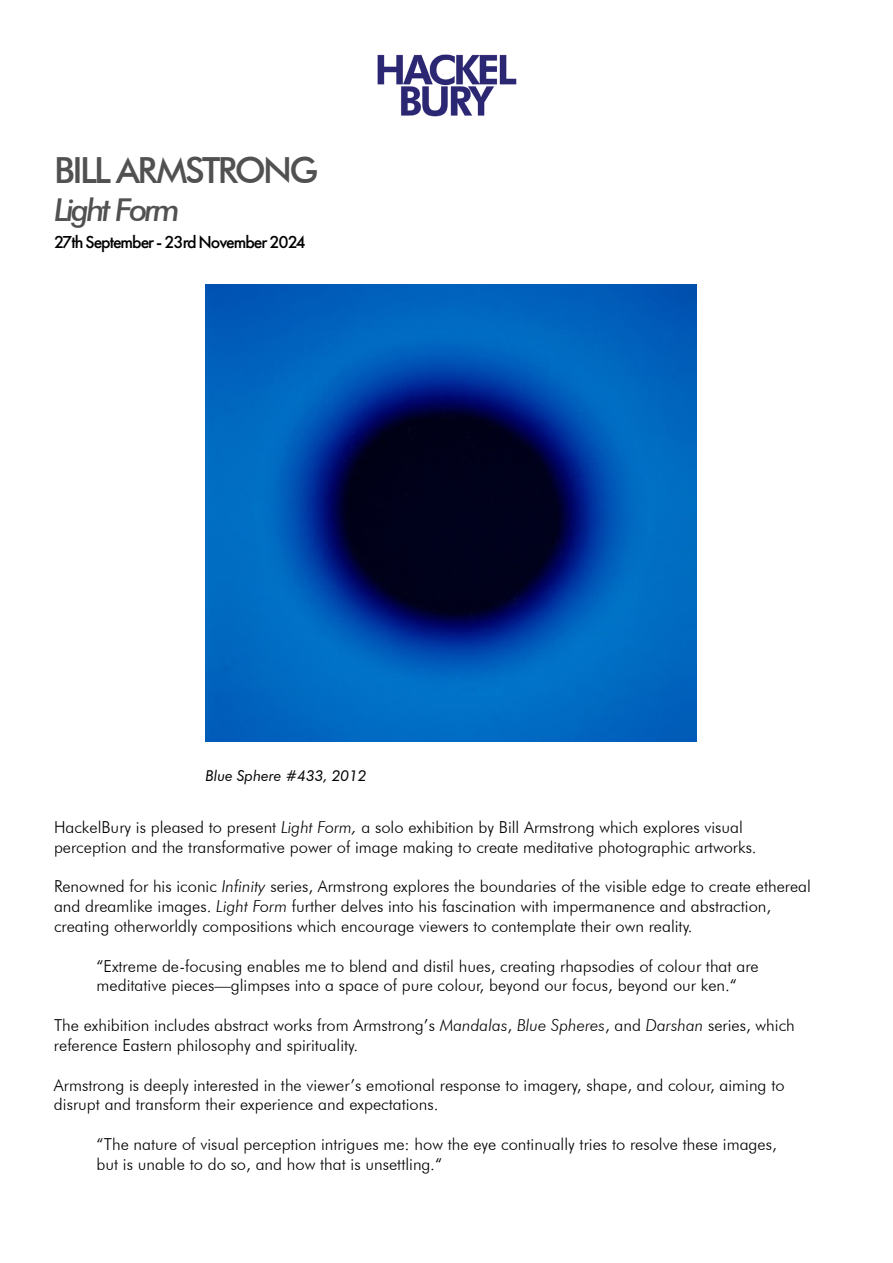
<style>
.page{position:relative;width:893px;height:1263px;background:#fff}
.page>*{position:absolute;margin:0;border:0;box-sizing:border-box;transform-origin:0 0}
.t1{font:500 36px "Futura BT";letter-spacing:-.075em;color:#525151}
.t2{font:italic 500 31.5px "Futura BT";letter-spacing:-.09em;color:#525151}
.t3{font:500 18px "Futura PT";letter-spacing:-.06em;color:#000}
.t4{font:300 16.5px/19.8px "Futura BT";color:#000}
.t5{font:italic 15px "Futura BT";color:#000}
.s1{font-style:italic}
</style>
<div class="page">
<img style="left:377px;top:54px;width:140px;height:63px">
<img style="left:206px;top:285px;width:491px;height:457px">
<h1 class="t1" style="left:54px;top:149px;width:266px">BILL ARMSTRONG</h1>
<h2 class="t2" style="left:54px;top:190px;width:127px">Light Form</h2>
<p class="t3" style="left:54px;top:231px;width:253px">27th September - 23rd November 2024</p>
<p class="t5" style="left:206px;top:766px;width:162px">Blue Sphere #433, 2012</p>
<p class="t4" style="left:54px;top:817px;width:704px">HackelBury is pleased to present <span class="s1">Light Form,</span> a solo exhibition by Bill Armstrong which explores visual perception and the transformative power of image making to create meditative photographic artworks.</p>
<p class="t4" style="left:54px;top:876px;width:758px">Renowned for his iconic <span class="s1">Infinity</span> series, Armstrong explores the boundaries of the visible edge to create ethereal and dreamlike images. <span class="s1">Light Form</span> further delves into his fascination with impermanence and abstraction, creating otherworldly compositions which encourage viewers to contemplate their own reality.</p>
<p class="t4" style="left:97px;top:956px;width:664px">“Extreme de-focusing enables me to blend and distil hues, creating rhapsodies of colour that are meditative pieces—glimpses into a space of pure colour, beyond our focus, beyond our ken.“</p>
<p class="t4" style="left:54px;top:1015px;width:742px">The exhibition includes abstract works from Armstrong’s <span class="s1">Mandalas</span>, <span class="s1">Blue Spheres</span>, and <span class="s1">Darshan</span> series, which reference Eastern philosophy and spirituality.</p>
<p class="t4" style="left:54px;top:1074px;width:732px">Armstrong is deeply interested in the viewer’s emotional response to imagery, shape, and colour, aiming to disrupt and transform their experience and expectations.</p>
<p class="t4" style="left:97px;top:1134px;width:682px">“The nature of visual perception intrigues me: how the eye continually tries to resolve these images, but is unable to do so, and how that is unsettling.“</p>
</div>
